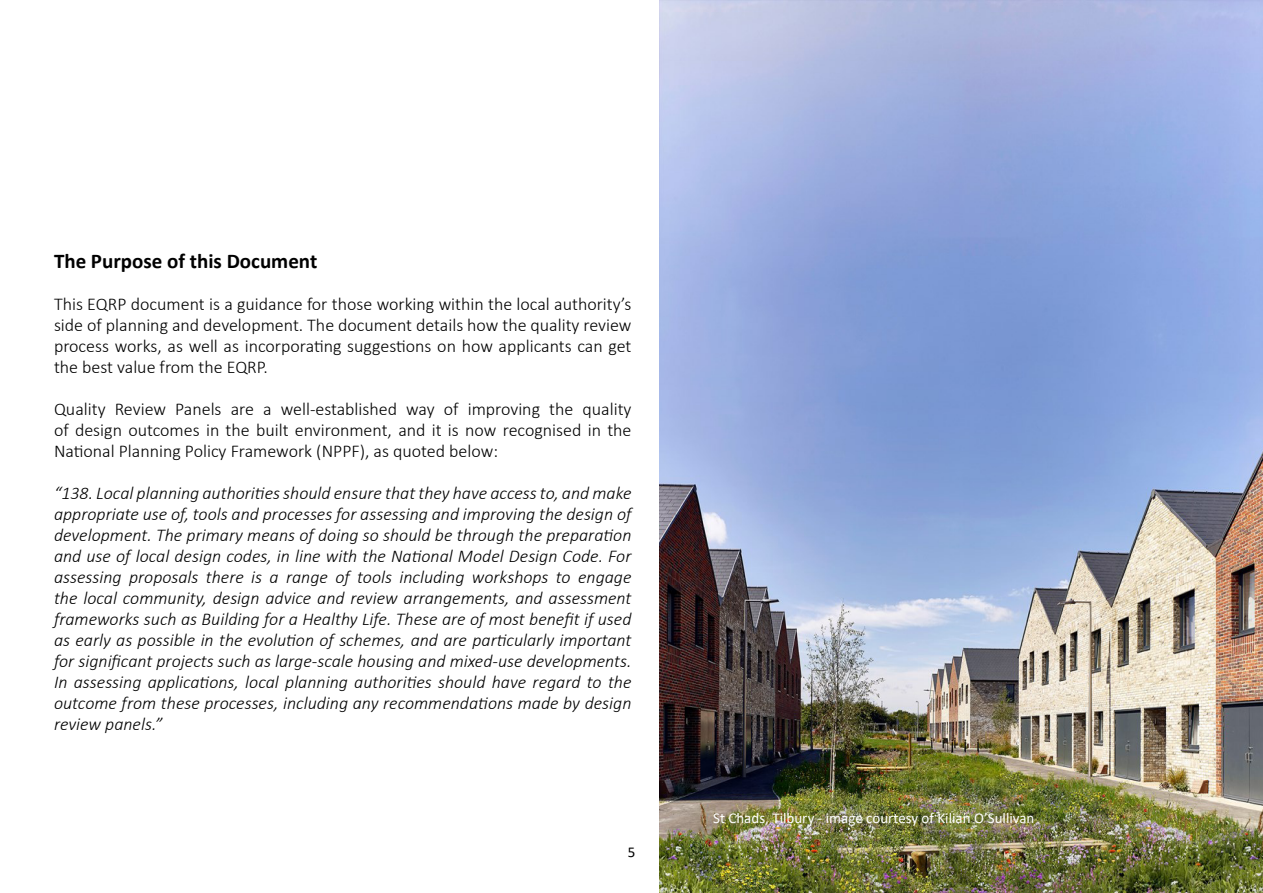
<style>
.page{position:relative;width:1263px;height:893px;background:#fff}
.page>*{position:absolute;margin:0;border:0;box-sizing:border-box;transform-origin:0 0}
.t1{font:700 21px "Calibri";color:#000}
.t2{font:italic 300 18px/21px "Calibri";color:#000;text-align:justify}
.t3{font:300 18px/21px "Calibri";color:#000;text-align:justify}
.t4{font:15px "Calibri";color:#fff}
.t5{font:15px "Calibri";color:#000}
</style>
<div class="page">
<img style="left:659px;top:0;width:604px;height:893px">
<p class="t1" style="left:54px;top:246px;width:265px">The Purpose of this Document</p>
<p class="t3" style="left:54px;top:293px;width:579px">This EQRP document is a guidance for those working within the local authority’s side of planning and development. The document details how the quality review process works, as well as incorporating suggestions on how applicants can get the best value from the EQRP.</p>
<p class="t3" style="left:54px;top:398px;width:579px">Quality Review Panels are a well-established way of improving the quality of design outcomes in the built environment, and it is now recognised in the National Planning Policy Framework (NPPF), as quoted below:</p>
<p class="t2" style="left:54px;top:482px;width:579px">“138. Local planning authorities should ensure that they have access to, and make appropriate use of, tools and processes for assessing and improving the design of development. The primary means of doing so should be through the preparation and use of local design codes, in line with the National Model Design Code. For assessing proposals there is a range of tools including workshops to engage the local community, design advice and review arrangements, and assessment frameworks such as Building for a Healthy Life. These are of most benefit if used as early as possible in the evolution of schemes, and are particularly important for significant projects such as large-scale housing and mixed-use developments.<br>In assessing applications, local planning authorities should have regard to the outcome from these processes, including any recommendations made by design review panels.”</p>
<p class="t5" style="left:628px;top:842px;width:9px">5</p>
<p class="t4" style="left:713px;top:807px;width:323px">St Chads, Tilbury - image courtesy of Kilian O’Sullivan</p>
</div>
